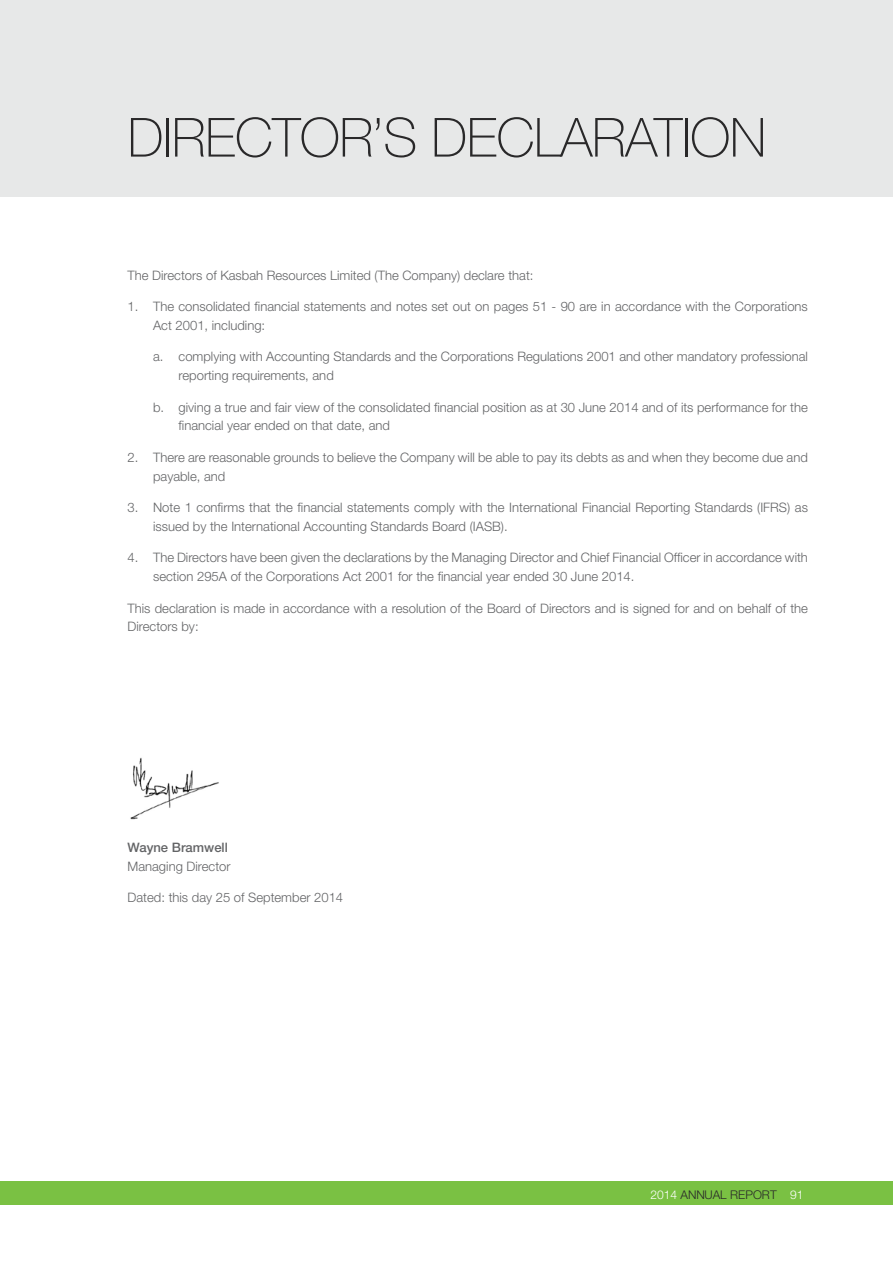
<style>
.page{position:relative;width:893px;height:1263px;background:#fff}
.page>*{position:absolute;margin:0;border:0;box-sizing:border-box;transform-origin:0 0}
.t1{font:100 54px "Helvetica Neue";letter-spacing:-.01em;color:#292829}
.t2{font:300 13.05px/18.8px "Helvetica Neue";color:#636466}
.t3{font:500 13.05px "Helvetica Neue";color:#636466}
.t4{font:300 12px "Helvetica Neue";color:#292829}
.s1{color:#fff}
</style>
<div class="page">
<div style="left:0;top:1181px;width:893px;height:24px;background:#7ac143"></div>
<div style="left:0;top:0;width:893px;height:197px;background:#e7e8e8"></div>
<img style="left:130px;top:757px;width:89px;height:63px">
<h1 class="t1" style="left:128px;top:107px;width:66px">DIRECTOR</h1>
<h1 class="t1" style="left:373px;top:107px;width:310px">’S DEC LARATION</h1>
<p class="t2" style="left:128px;top:265px;width:407px">The Directors of Kasbah Resources Limited (The Company) declare that:</p>
<p class="t2" style="left:153px;top:297px;width:656px;text-indent:-26px">1. The consolidated financial statements and notes set out on pages 51 - 90 are in accordance with the Corporations<br>Act 2001, including:</p>
<p class="t2" style="left:179px;top:347px;width:631px;text-indent:-26px">a. complying with Accounting Standards and the Corporations Regulations 2001 and other mandatory professional reporting requirements, and</p>
<p class="t2" style="left:179px;top:397px;width:631px;text-indent:-26px">b. giving a true and fair view of the consolidated financial position as at 30 June 2014 and of its performance for the financial year ended on that date, and</p>
<p class="t2" style="left:153px;top:447px;width:656px;text-indent:-26px">2. There are reasonable grounds to believe the Company will be able to pay its debts as and when they become due and payable, and</p>
<p class="t2" style="left:153px;top:498px;width:656px;text-indent:-26px">3. Note 1 confirms that the financial statements comply with the International Financial Reporting Standards (IFRS) as issued by the International Accounting Standards Board (IASB).</p>
<p class="t2" style="left:153px;top:548px;width:656px;text-indent:-26px">4. The Directors have been given the declarations by the Managing Director and Chief Financial Officer in accordance with section 295A of the Corporations Act 2001 for the financial year ended 30 June 2014.</p>
<p class="t2" style="left:128px;top:598px;width:682px">This declaration is made in accordance with a resolution of the Board of Directors and is signed for and on behalf of the<br>Directors by:</p>
<p class="t3" style="left:128px;top:839px;width:102px">Wayne Bramwell</p>
<p class="t2" style="left:128px;top:856px;width:104px">Managing Director</p>
<p class="t2" style="left:128px;top:888px;width:217px">Dated: this day 25 of September 2014</p>
<p class="t4" style="left:650px;top:1187px;width:154px"><span class="s1">2014</span> ANNUAL REPORT <span class="s1">91</span></p>
</div>
